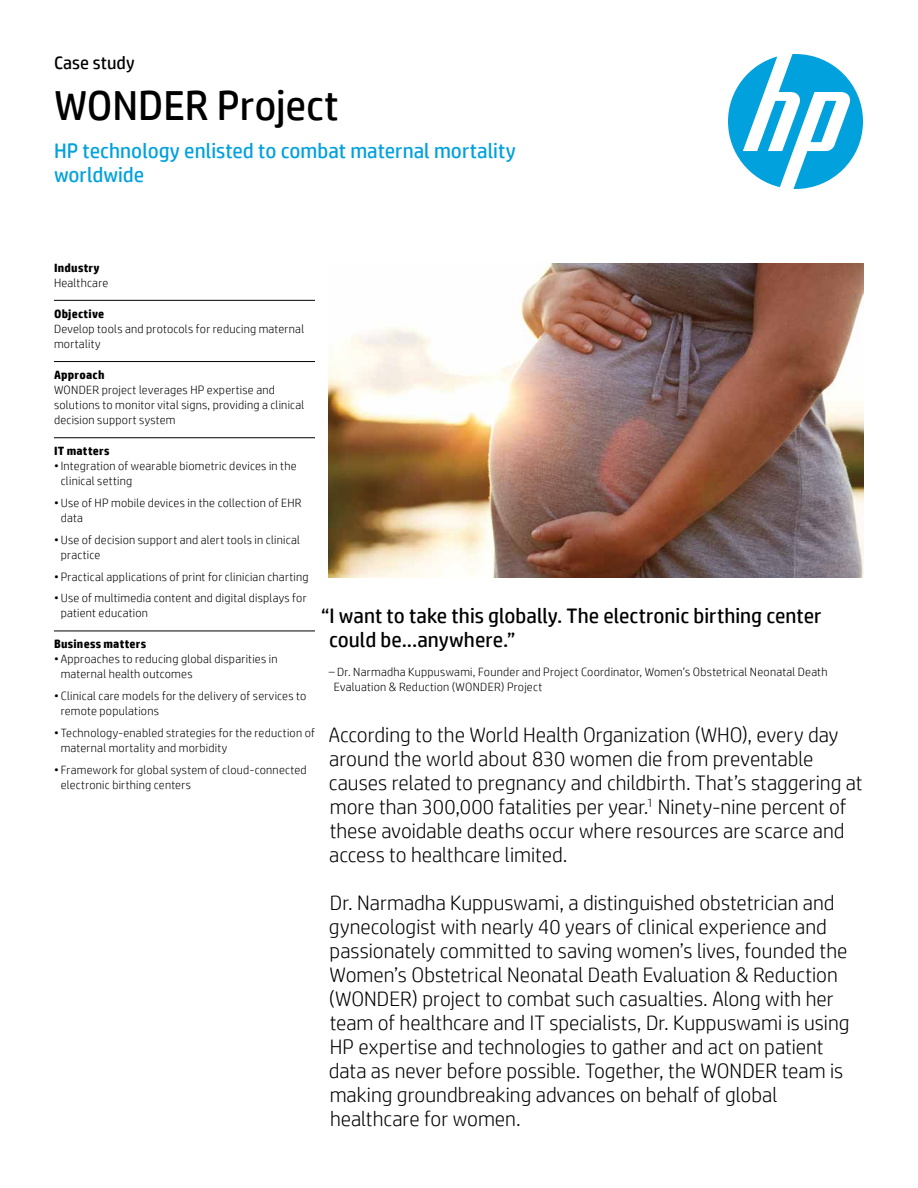
<style>
.page{position:relative;width:918px;height:1188px;background:#fff}
.page>*{position:absolute;margin:0;border:0;box-sizing:border-box;transform-origin:0 0}
.Headline_28_30{font:42px "HP Simplified";letter-spacing:-.005em;color:#000}
.Intro_14_16{font:300 21px/24px "HP Simplified";color:#000}
.Cover_quote_14_16{font:21px/24px "HP Simplified";color:#000}
.Subhead_14_16_bold_b{font:21px/24px "HP Simplified";color:#00a1dd}
.Docment_type_12_14{font:18px "HP Simplified";letter-spacing:.005em;color:#000}
.Cover_quote_attribut{font:300 12px/15px "HP Simplified";letter-spacing:.02em;color:#000}
.Sidebar_body_w__rule{font:300 12px/15px "HP Simplified";letter-spacing:.02em;color:#000}
.Sidebar_header{font:700 12px "HP Simplified";letter-spacing:.02em;color:#000}
</style>
<div class="page">
<svg style="left:728px;top:54px;width:135px;height:135px"></svg>
<img style="left:329px;top:264px;width:535px;height:313px">
<hr style="left:54px;top:300px;width:261px;height:1px;background:#000">
<hr style="left:54px;top:361px;width:261px;height:1px;background:#000">
<hr style="left:54px;top:437px;width:261px;height:1px;background:#000">
<hr style="left:54px;top:631px;width:261px;height:1px;background:#000">
<p class="Docment_type_12_14" style="left:54px;top:52px;width:82px">Case study</p>
<p class="Headline_28_30" style="left:54px;top:82px;width:286px">WONDER Project</p>
<p class="Subhead_14_16_bold_b" style="left:54px;top:138px;width:463px">HP technology enlisted to combat maternal mortality worldwide</p>
<p class="Sidebar_header" style="left:54px;top:260px;width:47px">Industry</p>
<p class="Sidebar_body_w__rule" style="left:54px;top:275px;width:56px">Healthcare</p>
<p class="Sidebar_header" style="left:54px;top:307px;width:52px">Objective</p>
<p class="Sidebar_body_w__rule" style="left:54px;top:321px;width:252px">Develop tools and protocols for reducing maternal mortality</p>
<p class="Sidebar_header" style="left:54px;top:368px;width:52px">Approach</p>
<p class="Sidebar_body_w__rule" style="left:54px;top:382px;width:252px">WONDER project leverages HP expertise and solutions to monitor vital signs, providing a clinical decision support system</p>
<p class="Sidebar_header" style="left:54px;top:444px;width:57px">IT matters</p>
<p class="Cover_quote_attribut" style="left:61px;top:458px;width:237px;text-indent:-7px">•Integration of wearable biometric devices in the clinical setting</p>
<p class="Cover_quote_attribut" style="left:61px;top:495px;width:242px;text-indent:-7px">• Use of HP mobile devices in the collection of EHR data</p>
<p class="Cover_quote_attribut" style="left:61px;top:532px;width:241px;text-indent:-7px">• Use of decision support and alert tools in clinical practice</p>
<p class="Cover_quote_attribut" style="left:54px;top:569px;width:256px">• Practical applications of print for clinician charting</p>
<p class="Cover_quote_attribut" style="left:61px;top:590px;width:247px;text-indent:-7px">• Use of multimedia content and digital displays for patient education</p>
<p class="Sidebar_header" style="left:54px;top:637px;width:94px">Business matters</p>
<p class="Cover_quote_attribut" style="left:61px;top:652px;width:218px;text-indent:-7px">• Approaches to reducing global disparities in maternal health outcomes</p>
<p class="Cover_quote_attribut" style="left:61px;top:688px;width:247px;text-indent:-7px">• Clinical care models for the delivery of services to remote populations</p>
<p class="Cover_quote_attribut" style="left:61px;top:725px;width:256px;text-indent:-7px">• Technology-enabled strategies for the reduction of maternal mortality and morbidity</p>
<p class="Cover_quote_attribut" style="left:61px;top:762px;width:247px;text-indent:-7px">• Framework for global system of cloud-connected electronic birthing centers</p>
<p class="Cover_quote_14_16" style="left:329px;top:604px;width:494px;text-indent:-8px">“I want to take this globally. The electronic birthing center could be...anywhere.”</p>
<p class="Cover_quote_attribut" style="left:334px;top:664px;width:495px;text-indent:-5px">– Dr. Narmadha Kuppuswami, Founder and Project Coordinator, Women’s Obstetrical Neonatal Death<br>Evaluation &amp; Reduction (WONDER) Project</p>
<p class="Intro_14_16" style="left:329px;top:722px;width:535px">According to the World Health Organization (WHO), every day around the world about 830 women die from preventable causes related to pregnancy and childbirth. That’s staggering at more than 300,000 fatalities per year.<sup>1</sup> Ninety-nine percent of these avoidable deaths occur where resources are scarce and access to healthcare limited.</p>
<p class="Intro_14_16" style="left:329px;top:890px;width:522px">Dr. Narmadha Kuppuswami, a distinguished obstetrician and gynecologist with nearly 40 years of clinical experience and passionately committed to saving women’s lives, founded the Women’s Obstetrical Neonatal Death Evaluation &amp; Reduction (WONDER) project to combat such casualties. Along with her team of healthcare and IT specialists, Dr. Kuppuswami is using HP expertise and technologies to gather and act on patient data as never before possible. Together, the WONDER team is making groundbreaking advances on behalf of global healthcare for women.</p>
</div>
